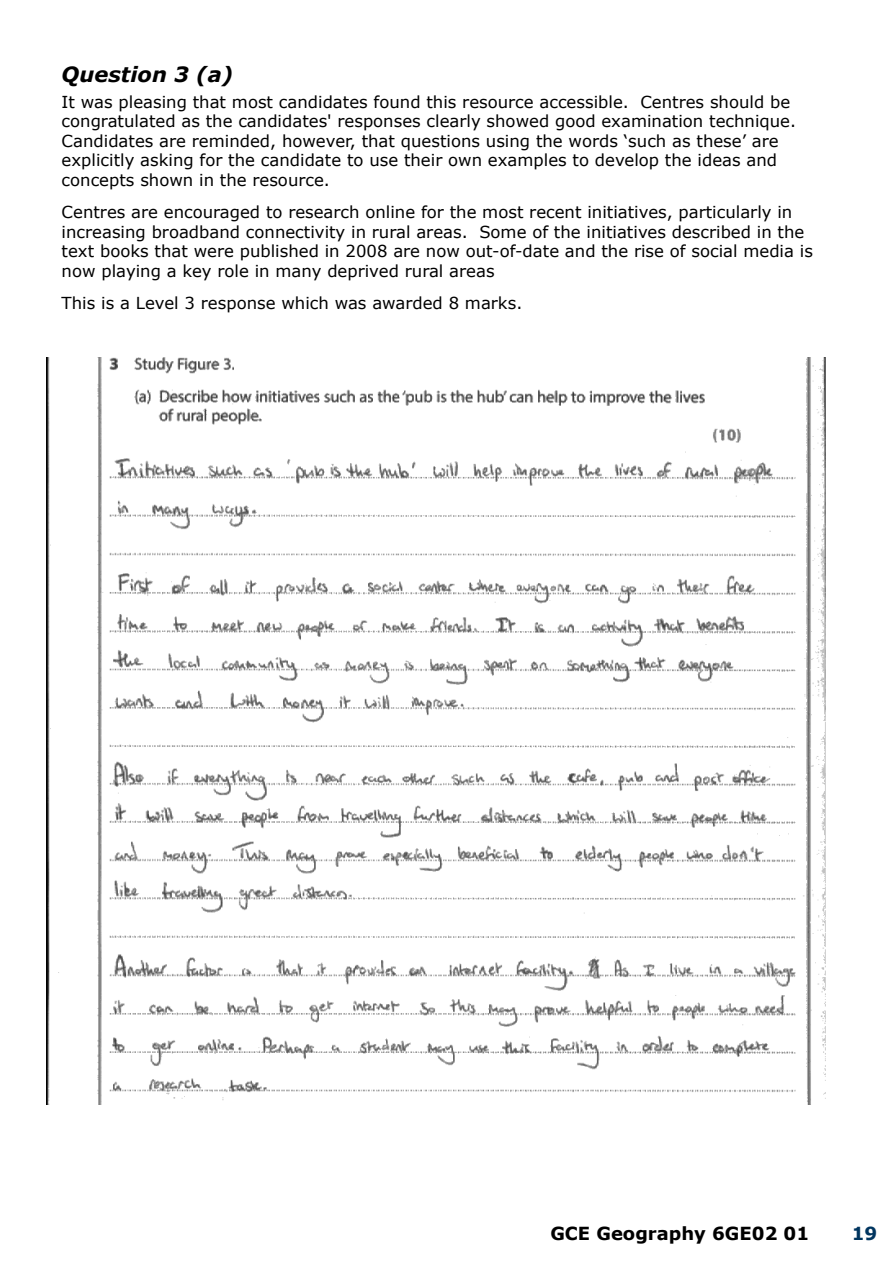
<style>
.page{position:relative;width:893px;height:1263px;background:#fff}
.page>*{position:absolute;margin:0;border:0;box-sizing:border-box;transform-origin:0 0}
.t1{font:italic 700 21px "Verdana";color:#000}
.t2{font:700 18px "Verdana";color:#000}
.t3{font:700 18px "Verdana";color:#00355f}
.t4{font:16.5px/19.5px "Verdana";color:#000}
</style>
<div class="page">
<img style="left:47px;top:357px;width:779px;height:747px">
<p class="t1" style="left:62px;top:59px;width:173px">Question 3 (a)</p>
<p class="t4" style="left:62px;top:92px;width:736px">It was pleasing that most candidates found this resource accessible. Centres should be congratulated as the candidates' responses clearly showed good examination technique.<br>Candidates are reminded, however, that questions using the words ‘such as these’ are explicitly asking for the candidate to use their own examples to develop the ideas and concepts shown in the resource.</p>
<p class="t4" style="left:62px;top:202px;width:753px">Centres are encouraged to research online for the most recent initiatives, particularly in increasing broadband connectivity in rural areas. Some of the initiatives described in the text books that were published in 2008 are now out-of-date and the rise of social media is now playing a key role in many deprived rural areas</p>
<p class="t4" style="left:62px;top:293px;width:462px">This is a Level 3 response which was awarded 8 marks.</p>
<p class="t2" style="left:550px;top:1221px;width:260px">GCE Geography 6GE02 01</p>
<p class="t3" style="left:852px;top:1221px;width:27px">19</p>
</div>
